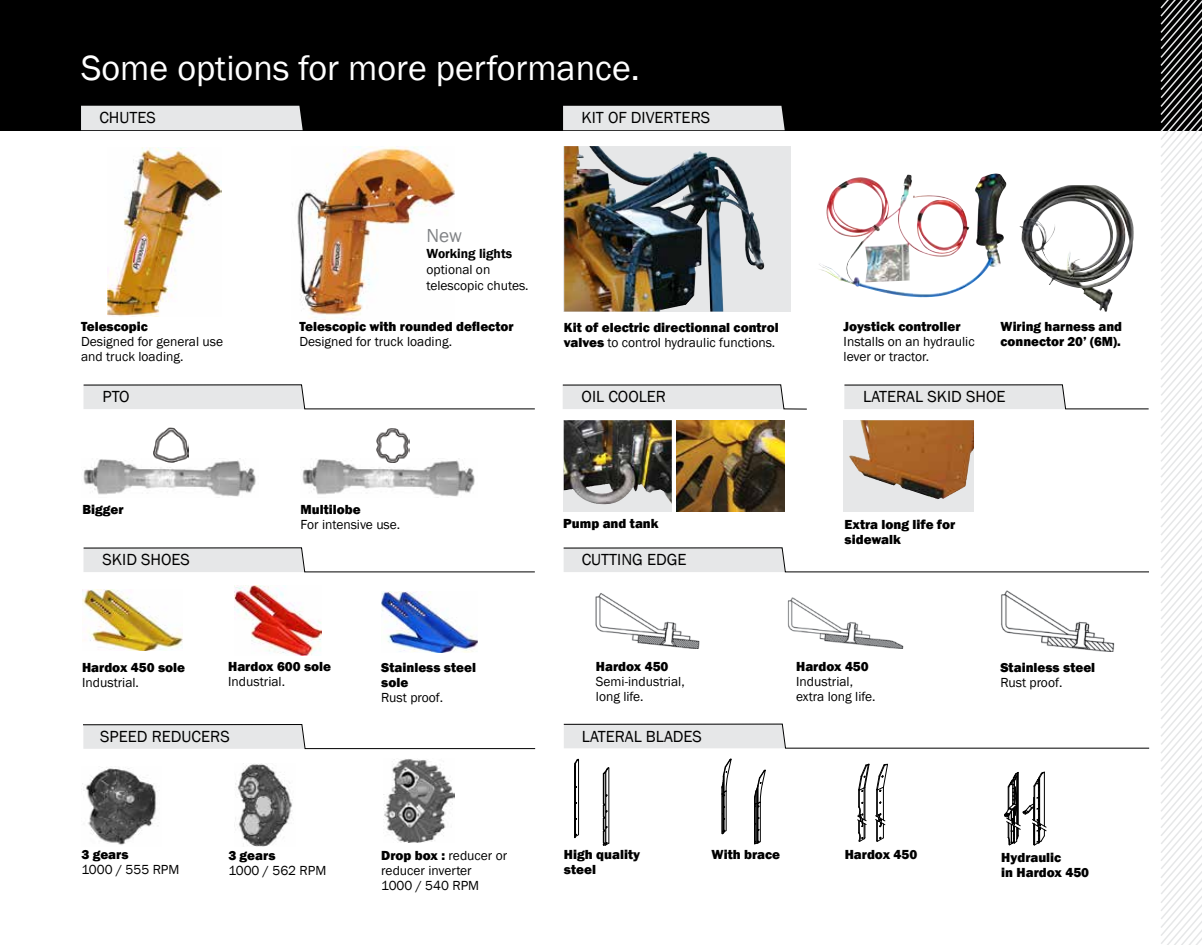
<style>
.page{position:relative;width:1202px;height:945px;background:#fff}
.page>*{position:absolute;margin:0;border:0;box-sizing:border-box;transform-origin:0 0}
.t1{font:36px "Franklin Gothic";color:#fff}
.t2{font:19.35px "Franklin Gothic";color:#808285}
.t3{font:16.5px "Franklin Gothic";color:#000}
.t4{font:800 13.5px/15px "Franklin Gothic";color:#000}
.t5{font:13.5px/15px "Franklin Gothic";color:#000}
.t6{font:600 13.5px "Franklin Gothic";color:#000}
.s1{font-weight:400}
.s2{font-weight:800}
</style>
<div class="page">
<img style="left:235px;top:764px;width:58px;height:82px">
<img style="left:975px;top:174px;width:19px;height:53px">
<img style="left:1043px;top:185px;width:25px;height:11px">
<img style="left:564px;top:146px;width:227px;height:166px">
<img style="left:589px;top:146px;width:32px;height:32px">
<img style="left:107px;top:148px;width:114px;height:169px">
<img style="left:292px;top:147px;width:162px;height:171px">
<svg style="left:875px;top:764px;width:13px;height:77px"></svg>
<svg style="left:857px;top:764px;width:12px;height:77px"></svg>
<div style="left:564px;top:420px;width:108px;height:92px;background:#e6e7e8"></div>
<img style="left:564px;top:420px;width:108px;height:84px">
<img style="left:676px;top:420px;width:108px;height:92px">
<div style="left:843px;top:420px;width:131px;height:92px;background:#e6e7e8"></div>
<img style="left:849px;top:420px;width:125px;height:79px">
<div style="left:0;top:0;width:1202px;height:130px;background:#000"></div>
<div style="left:81px;top:106px;width:222px;height:24px;background:#e6e7e8"></div>
<div style="left:563px;top:106px;width:221px;height:24px;background:#e6e7e8"></div>
<svg style="left:83px;top:547px;width:452px;height:25px"></svg>
<svg style="left:83px;top:384px;width:452px;height:25px"></svg>
<svg style="left:562px;top:384px;width:245px;height:25px"></svg>
<svg style="left:844px;top:384px;width:305px;height:25px"></svg>
<svg style="left:563px;top:724px;width:586px;height:25px"></svg>
<svg style="left:563px;top:547px;width:586px;height:25px"></svg>
<svg style="left:83px;top:724px;width:452px;height:25px"></svg>
<img style="left:1001px;top:590px;width:114px;height:61px">
<img style="left:595px;top:593px;width:105px;height:56px">
<img style="left:82px;top:589px;width:100px;height:62px">
<img style="left:235px;top:585px;width:87px;height:71px">
<img style="left:381px;top:591px;width:97px;height:62px">
<img style="left:787px;top:597px;width:117px;height:51px">
<img style="left:83px;top:458px;width:173px;height:39px">
<img style="left:154px;top:427px;width:35px;height:35px">
<img style="left:302px;top:459px;width:173px;height:38px">
<img style="left:375px;top:428px;width:34px;height:34px">
<svg style="left:721px;top:759px;width:11px;height:75px"></svg>
<svg style="left:754px;top:770px;width:12px;height:74px"></svg>
<svg style="left:574px;top:759px;width:5px;height:79px"></svg>
<svg style="left:603px;top:768px;width:6px;height:78px"></svg>
<svg style="left:1004px;top:772px;width:42px;height:74px"></svg>
<img style="left:82px;top:767px;width:76px;height:78px">
<img style="left:383px;top:759px;width:71px;height:83px">
<svg style="left:1158px;top:0;width:44px;height:945px"></svg>
<h1 class="t1" style="left:81px;top:45px;width:560px">Some options for more performance.</h1>
<p class="t3" style="left:99px;top:108px;width:58px">CHUTES</p>
<p class="t3" style="left:581px;top:108px;width:130px">KIT OF DIVERTERS</p>
<p class="t4" style="left:81px;top:319px;width:68px">Telescopic</p>
<p class="t5" style="left:81px;top:334px;width:144px">Designed for general use and truck loading.</p>
<h2 class="t2" style="left:426px;top:223px;width:37px">New</h2>
<p class="t6" style="left:426px;top:245px;width:87px">Working lights</p>
<p class="t5" style="left:426px;top:262px;width:104px;line-height:16.2px">optional on telescopic chutes.</p>
<p class="t4" style="left:299px;top:319px;width:216px">Telescopic with rounded deflector</p>
<p class="t5" style="left:299px;top:334px;width:154px">Designed for truck loading.</p>
<p class="t4" style="left:564px;top:320px;width:216px">Kit of electric directionnal control valves <span class="s1">to control hydraulic functions.</span></p>
<p class="t4" style="left:843px;top:319px;width:118px">Joystick controller</p>
<p class="t5" style="left:843px;top:334px;width:132px">Installs on an hydraulic lever or tractor.</p>
<p class="t4" style="left:1000px;top:319px;width:123px">Wiring harness and connector 20’ (6M).</p>
<p class="t3" style="left:102px;top:387px;width:29px">PTO</p>
<p class="t3" style="left:581px;top:387px;width:86px">OIL COOLER</p>
<p class="t3" style="left:863px;top:387px;width:144px">LATERAL SKID SHOE</p>
<p class="t4" style="left:83px;top:502px;width:43px">Bigger</p>
<p class="t4" style="left:300px;top:502px;width:62px">Multilobe</p>
<p class="t5" style="left:300px;top:517px;width:101px">For intensive use.</p>
<p class="t4" style="left:563px;top:516px;width:97px">Pump and tank</p>
<p class="t4" style="left:844px;top:517px;width:112px">Extra long life for sidewalk</p>
<p class="t3" style="left:102px;top:550px;width:89px">SKID SHOES</p>
<p class="t3" style="left:582px;top:550px;width:106px">CUTTING EDGE</p>
<p class="t4" style="left:82px;top:660px;width:104px">Hardox 450 sole</p>
<p class="t5" style="left:82px;top:675px;width:58px">Industrial.</p>
<p class="t4" style="left:228px;top:659px;width:104px">Hardox 600 sole</p>
<p class="t5" style="left:228px;top:675px;width:58px">Industrial.</p>
<p class="t4" style="left:381px;top:660px;width:96px">Stainless steel sole</p>
<p class="t5" style="left:381px;top:690px;width:63px">Rust proof.</p>
<p class="t4" style="left:596px;top:659px;width:74px">Hardox 450</p>
<p class="t5" style="left:596px;top:674px;width:90px">Semi-industrial, long life.</p>
<p class="t4" style="left:796px;top:659px;width:74px">Hardox 450</p>
<p class="t5" style="left:796px;top:674px;width:81px">Industrial, extra long life.</p>
<p class="t4" style="left:1000px;top:660px;width:96px">Stainless steel</p>
<p class="t5" style="left:1000px;top:676px;width:63px">Rust proof.</p>
<p class="t3" style="left:100px;top:726px;width:131px">SPEED REDUCERS</p>
<p class="t3" style="left:582px;top:726px;width:122px">LATERAL BLADES</p>
<p class="t4" style="left:81px;top:847px;width:49px">3 gears</p>
<p class="t5" style="left:81px;top:863px;width:99px">1000 / 555 RPM</p>
<p class="t4" style="left:228px;top:848px;width:49px">3 gears</p>
<p class="t5" style="left:228px;top:863px;width:99px">1000 / 562 RPM</p>
<p class="t5" style="left:381px;top:848px;width:127px"><span class="s2">Drop box :</span> reducer or reducer inverter<br>1000 / 540 RPM</p>
<p class="t4" style="left:564px;top:847px;width:78px">High quality</p>
<p class="t4" style="left:711px;top:847px;width:70px">With brace</p>
<p class="t4" style="left:564px;top:862px;width:34px">steel</p>
<p class="t4" style="left:844px;top:847px;width:74px">Hardox 450</p>
<p class="t4" style="left:1001px;top:850px;width:89px">Hydraulic<br>in Hardox 450</p>
</div>
